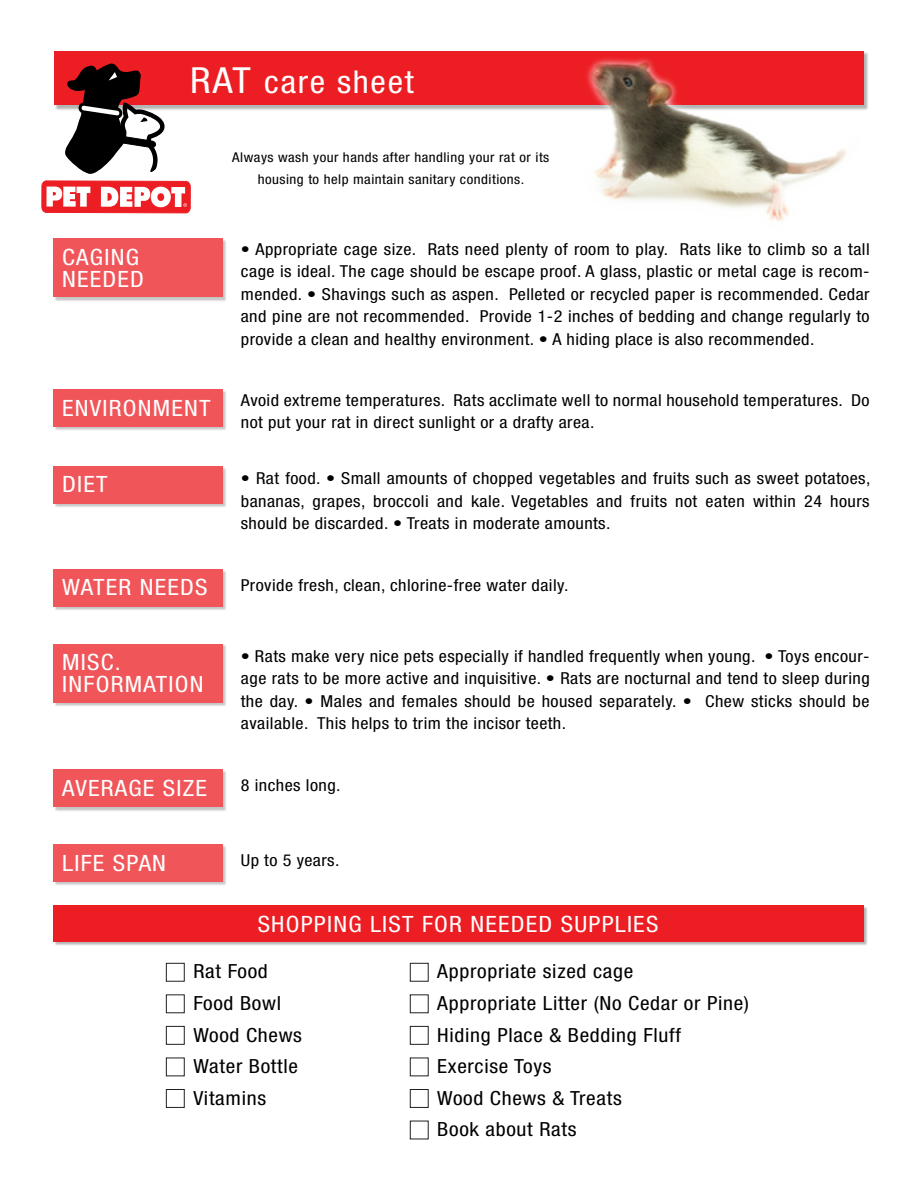
<style>
.page{position:relative;width:918px;height:1188px;background:#fff}
.page>*{position:absolute;margin:0;border:0;box-sizing:border-box;transform-origin:0 0}
.t1{font:condensed 31.5px "Helvetica Neue";letter-spacing:.05em;color:#fff;scale:1.1 1}
.t2{font:condensed 22.5px/22.5px "Helvetica Neue";letter-spacing:.05em;color:#fff;scale:1.1 1}
.t3{font:condensed 19.5px/31.5px "Helvetica Neue";letter-spacing:.03em;color:#000;scale:1.1 1}
.t4{font:condensed 16.5px/22.5px "Helvetica Neue";letter-spacing:.025em;color:#000;text-align:justify;scale:1.1 1}
.t5{font:condensed 13.5px/22.5px "Helvetica Neue";letter-spacing:.03em;color:#000;text-align:center;scale:1.1 1}
.s1{font-size:36px}
</style>
<div class="page">
<img style="left:191px;top:52px;width:677px;height:58px">
<div style="left:54px;top:51px;width:810px;height:54px;background:#ec1d23"></div>
<svg style="left:41px;top:63px;width:150px;height:150px"></svg>
<img style="left:53px;top:905px;width:814px;height:40px">
<div style="left:54px;top:905px;width:810px;height:36px;background:#ec1d23"></div>
<div style="left:166px;top:963px;width:19px;height:19px;border:1px solid #231f20"></div>
<div style="left:166px;top:994px;width:19px;height:19px;border:1px solid #231f20"></div>
<div style="left:166px;top:1026px;width:19px;height:19px;border:1px solid #231f20"></div>
<div style="left:166px;top:1058px;width:19px;height:18px;border:1px solid #231f20"></div>
<div style="left:166px;top:1089px;width:19px;height:19px;border:1px solid #231f20"></div>
<div style="left:410px;top:963px;width:19px;height:19px;border:1px solid #231f20"></div>
<div style="left:410px;top:994px;width:19px;height:19px;border:1px solid #231f20"></div>
<div style="left:410px;top:1026px;width:19px;height:19px;border:1px solid #231f20"></div>
<div style="left:410px;top:1089px;width:19px;height:19px;border:1px solid #231f20"></div>
<div style="left:410px;top:1058px;width:19px;height:18px;border:1px solid #231f20"></div>
<div style="left:410px;top:1121px;width:19px;height:18px;border:1px solid #231f20"></div>
<img style="left:582px;top:58px;width:277px;height:164px">
<img style="left:53px;top:238px;width:173px;height:63px">
<div style="left:54px;top:239px;width:169px;height:58px;background:#f0555a"></div>
<img style="left:53px;top:389px;width:173px;height:41px">
<div style="left:54px;top:390px;width:169px;height:37px;background:#f0555a"></div>
<img style="left:53px;top:644px;width:173px;height:62px">
<div style="left:54px;top:644px;width:169px;height:59px;background:#f0555a"></div>
<img style="left:53px;top:770px;width:173px;height:41px">
<div style="left:54px;top:770px;width:169px;height:37px;background:#f0555a"></div>
<img style="left:53px;top:844px;width:173px;height:41px">
<div style="left:54px;top:844px;width:169px;height:38px;background:#f0555a"></div>
<img style="left:53px;top:466px;width:173px;height:41px">
<div style="left:54px;top:466px;width:169px;height:37px;background:#f0555a"></div>
<img style="left:53px;top:569px;width:173px;height:41px">
<div style="left:54px;top:569px;width:169px;height:38px;background:#f0555a"></div>
<h1 class="t1" style="left:190px;top:63px;width:205px"><span class="s1">RAT</span> care sheet</h1>
<p class="t5" style="left:232px;top:146px;width:290px">Always wash your hands after handling your rat or its housing to help maintain sanitary conditions.</p>
<h2 class="t2" style="left:62px;top:245px;width:76px">CAGING<br>NEEDED</h2>
<p class="t4" style="left:241px;top:237px;width:573px">• Appropriate cage size. Rats need plenty of room to play. Rats like to climb so a tall cage is ideal. The cage should be escape proof. A glass, plastic or metal cage is recom&shy;mended. • Shavings such as aspen. Pelleted or recycled paper is recommended. Cedar and pine are not recommended. Provide 1-2 inches of bedding and change regularly to provide a clean and healthy environment. • A hiding place is also recommended.</p>
<h2 class="t2" style="left:62px;top:396px;width:137px">ENVIRONMENT</h2>
<p class="t4" style="left:241px;top:388px;width:573px">Avoid extreme temperatures. Rats acclimate well to normal household temperatures. Do not put your rat in direct sunlight or a drafty area.</p>
<h2 class="t2" style="left:62px;top:473px;width:43px">DIET</h2>
<p class="t4" style="left:241px;top:467px;width:574px">• Rat food. • Small amounts of chopped vegetables and fruits such as sweet potatoes, bananas, grapes, broccoli and kale. Vegetables and fruits not eaten within 24 hours should be discarded. • Treats in moderate amounts.</p>
<h2 class="t2" style="left:62px;top:576px;width:134px">WATER NEEDS</h2>
<p class="t4" style="left:241px;top:574px;width:299px">Provide fresh, clean, chlorine-free water daily.</p>
<h2 class="t2" style="left:62px;top:651px;width:130px">MISC.<br>INFORMATION</h2>
<p class="t4" style="left:241px;top:645px;width:573px">• Rats make very nice pets especially if handled frequently when young. • Toys encour&shy;age rats to be more active and inquisitive. • Rats are nocturnal and tend to sleep during the day. • Males and females should be housed separately. • Chew sticks should be available. This helps to trim the incisor teeth.</p>
<h2 class="t2" style="left:62px;top:777px;width:133px">AVERAGE SIZE</h2>
<p class="t4" style="left:241px;top:774px;width:92px">8 inches long.</p>
<h2 class="t2" style="left:62px;top:851px;width:96px">LIFE SPAN</h2>
<p class="t4" style="left:241px;top:849px;width:91px">Up to 5 years.</p>
<h2 class="t2" style="left:258px;top:913px;width:366px">SHOPPING LIST FOR NEEDED SUPPLIES</h2>
<p class="t3" style="left:193px;top:956px;width:100px">Rat Food<br>Food Bowl<br>Wood Chews<br>Water Bottle<br>Vitamins</p>
<p class="t3" style="left:437px;top:956px;width:285px">Appropriate sized cage<br>Appropriate Litter (No Cedar or Pine)<br>Hiding Place &amp; Bedding Fluff</p>
<p class="t3" style="left:437px;top:1050px;width:105px">Exercise Toys</p>
<p class="t3" style="left:437px;top:1082px;width:169px">Wood Chews &amp; Treats</p>
<p class="t3" style="left:437px;top:1113px;width:128px">Book about Rats</p>
</div>
